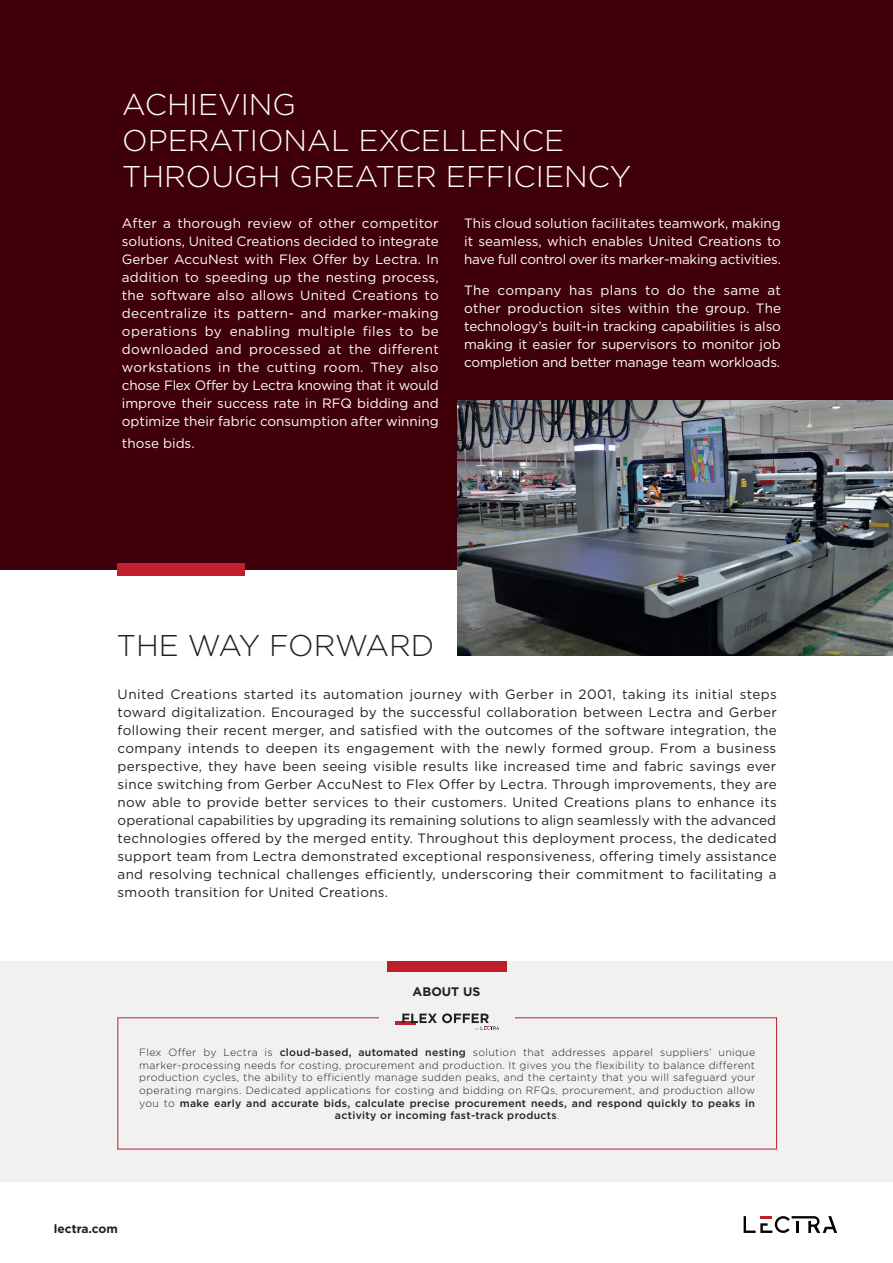
<style>
.page{position:relative;width:893px;height:1263px;background:#fff}
.page>*{position:absolute;margin:0;border:0;box-sizing:border-box;transform-origin:0 0}
.t1{font:300 30px/36px "Gotham";color:#fff}
.t2{font:300 30px "Gotham";letter-spacing:-.01em;color:#231f20}
.t3{font:13.5px/18px "Gotham";letter-spacing:.02em;color:#231f20;text-align:justify}
.t4{font:13.5px/18px "Gotham";letter-spacing:-.01em;color:#fff;text-align:justify}
.t5{font:700 12.45px "Gotham";color:#231f20}
.t6{font:700 12px "Gotham";color:#231f20}
.t7{font:300 10.5px/12.6px "Gotham";letter-spacing:.03em;color:#231f20;text-align:center}
.s1{font-weight:500}
</style>
<div class="page">
<div style="left:0;top:0;width:893px;height:570px;background:#3f0009"></div>
<svg style="left:744px;top:1216px;width:93px;height:17px"></svg>
<div style="left:0;top:961px;width:893px;height:221px;background:#f0f1f0"></div>
<div style="left:117px;top:563px;width:127px;height:13px;background:#c01f2e"></div>
<img style="left:458px;top:401px;width:435px;height:254px">
<div style="left:388px;top:962px;width:119px;height:10px;background:#be1d2c"></div>
<hr style="left:395px;top:1021px;width:21px;height:4px;background:#c01f2e">
<svg style="left:402px;top:1013px;width:97px;height:17px"></svg>
<h1 class="t1" style="left:122px;top:86px;width:511px">ACHIEVING<br>OPERATIONAL EXCELLENCE<br>THROUGH GREATER EFFICIENCY</h1>
<p class="t4" style="left:122px;top:214px;width:318px">After a thorough review of other competitor solutions, United Creations decided to integrate Gerber AccuNest with Flex Offer by Lectra. In addition to speeding up the nesting process, the software also allows United Creations to decentralize its pattern- and marker-making operations by enabling multiple files to be downloaded and processed at the different workstations in the cutting room. They also chose Flex Offer by Lectra knowing that it would improve their success rate in RFQ bidding and optimize their fabric consumption after winning</p>
<p class="t4" style="left:122px;top:434px;width:74px">those bids.</p>
<p class="t4" style="left:464px;top:214px;width:318px">This cloud solution facilitates teamwork, making it seamless, which enables United Creations to have full control over its marker-making activities.</p>
<p class="t4" style="left:464px;top:281px;width:318px">The company has plans to do the same at other production sites within the group. The technology’s built-in tracking capabilities is also making it easier for supervisors to monitor job completion and better manage team workloads.</p>
<h1 class="t2" style="left:117px;top:626px;width:319px">THE WAY FORWARD</h1>
<p class="t3" style="left:118px;top:685px;width:661px">United Creations started its automation journey with Gerber in 2001, taking its initial steps toward digitalization. Encouraged by the successful collaboration between Lectra and Gerber following their recent merger, and satisfied with the outcomes of the software integration, the company intends to deepen its engagement with the newly formed group. From a business perspective, they have been seeing visible results like increased time and fabric savings ever since switching from Gerber AccuNest to Flex Offer by Lectra. Through improvements, they are now able to provide better services to their customers. United Creations plans to enhance its operational capabilities by upgrading its remaining solutions to align seamlessly with the advanced technologies offered by the merged entity. Throughout this deployment process, the dedicated support team from Lectra demonstrated exceptional responsiveness, offering timely assistance and resolving technical challenges efficiently, underscoring their commitment to facilitating a smooth transition for United Creations.</p>
<p class="t5" style="left:413px;top:983px;width:69px">ABOUT US</p>
<p class="t7" style="left:139px;top:1046px;width:617px">Flex Offer by Lectra is <span class="s1">cloud-based, automated nesting</span> solution that addresses apparel suppliers’ unique marker-processing needs for costing, procurement and production. It gives you the flexibility to balance different production cycles, the ability to efficiently manage sudden peaks, and the certainty that you will safeguard your operating margins. Dedicated applications for costing and bidding on RFQs, procurement, and production allow you to <span class="s1">make early and accurate bids, calculate precise procurement needs, and respond quickly to peaks in activity or incoming fast-track products</span>.</p>
<p class="t6" style="left:54px;top:1221px;width:65px">lectra.com</p>
</div>
